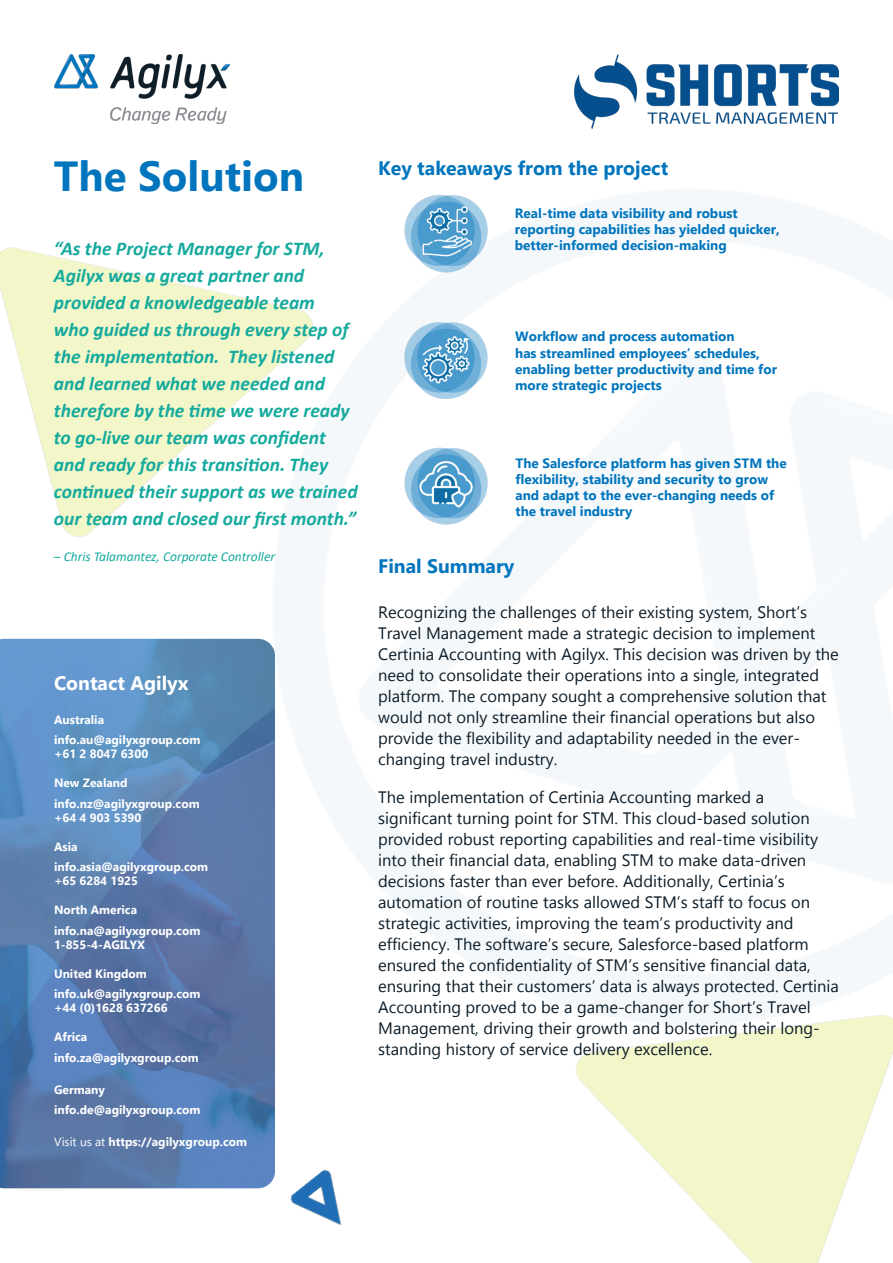
<style>
.page{position:relative;width:893px;height:1263px;background:#fff}
.page>*{position:absolute;margin:0;border:0;box-sizing:border-box;transform-origin:0 0}
.Large_white_heading{font:700 42px "Gadugi";color:#0075bd}
.t1{font:italic 700 19.5px/27px "Calibri";color:#15aa9d}
.t2{font:700 19.5px "Gadugi";color:#0075bd}
.t3{font:700 19.5px "Gadugi";color:#fff}
.Paragraph_Style_2{font:16.5px/21px "Gadugi";color:#0c1c28}
.t4{font:700 13.5px/16.2px "Gadugi";color:#0075bd}
.t5{font:italic 13.5px "Calibri";color:#15aa9d}
.t6{font:700 12px "Gadugi";color:#fff}
.s1{font-weight:400}
</style>
<div class="page">
<img style="left:1px;top:64px;width:892px;height:1125px">
<img style="left:523px;top:919px;width:370px;height:344px">
<img style="left:0;top:175px;width:353px;height:368px">
<img style="left:392px;top:434px;width:108px;height:108px">
<img style="left:54px;top:54px;width:175px;height:69px">
<img style="left:392px;top:182px;width:108px;height:107px">
<img style="left:392px;top:308px;width:108px;height:108px">
<img style="left:285px;top:1166px;width:76px;height:60px">
<img style="left:0;top:639px;width:275px;height:549px">
<img style="left:574px;top:54px;width:265px;height:74px">
<p class="Large_white_heading" style="left:54px;top:151px;width:252px">The Solution</p>
<p class="t1" style="left:54px;top:235px;width:305px">“As the Project Manager for STM, Agilyx was a great partner and provided a knowledgeable team<br>who guided us through every step of the implementation. They listened and learned what we needed and therefore by the time we were ready to go-live our team was confident and ready for this transition. They continued their support as we trained our team and closed our first month.”</p>
<p class="t5" style="left:54px;top:547px;width:223px">– Chris Talamantez, Corporate Controller</p>
<p class="t3" style="left:54px;top:672px;width:136px">Contact Agilyx</p>
<p class="t6" style="left:54px;top:712px;width:52px">Australia</p>
<p class="t6" style="left:54px;top:733px;width:148px">info.au@agilyxgroup.com</p>
<p class="t6" style="left:54px;top:747px;width:96px">+61 2 8047 6300</p>
<p class="t6" style="left:54px;top:776px;width:75px">New Zealand</p>
<p class="t6" style="left:54px;top:796px;width:147px">info.nz@agilyxgroup.com</p>
<p class="t6" style="left:54px;top:810px;width:89px">+64 4 903 5390</p>
<p class="t6" style="left:54px;top:839px;width:25px">Asia</p>
<p class="t6" style="left:54px;top:859px;width:156px">info.asia@agilyxgroup.com</p>
<p class="t6" style="left:54px;top:874px;width:86px">+65 6284 1925</p>
<p class="t6" style="left:54px;top:903px;width:85px">North America</p>
<p class="t6" style="left:54px;top:923px;width:148px">info.na@agilyxgroup.com</p>
<p class="t6" style="left:54px;top:937px;width:93px">1-855-4-AGILYX</p>
<p class="t6" style="left:54px;top:966px;width:94px">United Kingdom</p>
<p class="t6" style="left:54px;top:986px;width:148px">info.uk@agilyxgroup.com</p>
<p class="t6" style="left:54px;top:1001px;width:115px">+44 (0)1628 637266</p>
<p class="t6" style="left:54px;top:1030px;width:35px">Africa</p>
<p class="t6" style="left:54px;top:1050px;width:146px">info.za@agilyxgroup.com</p>
<p class="t6" style="left:54px;top:1082px;width:52px">Germany</p>
<p class="t6" style="left:54px;top:1102px;width:148px">info.de@agilyxgroup.com</p>
<p class="t6" style="left:54px;top:1135px;width:194px"><span class="s1">Visit us at</span> https://agilyxgroup.com</p>
<p class="t2" style="left:378px;top:156px;width:292px">Key takeaways from the project</p>
<p class="t4" style="left:515px;top:205px;width:267px">Real-time data visibility and robust reporting capabilities has yielded quicker, better-informed decision-making</p>
<p class="t4" style="left:515px;top:328px;width:263px">Workflow and process automation<br>has streamlined employees’ schedules, enabling better productivity and time for more strategic projects</p>
<p class="t4" style="left:515px;top:455px;width:273px">The Salesforce platform has given STM the flexibility, stability and security to grow and adapt to the ever-changing needs of the travel industry</p>
<p class="t2" style="left:378px;top:554px;width:138px">Final Summary</p>
<p class="Paragraph_Style_2" style="left:378px;top:601px;width:462px">Recognizing the challenges of their existing system, Short’s Travel Management made a strategic decision to implement Certinia Accounting with Agilyx. This decision was driven by the need to consolidate their operations into a single, integrated platform. The company sought a comprehensive solution that would not only streamline their financial operations but also provide the flexibility and adaptability needed in the ever&shy;changing travel industry.</p>
<p class="Paragraph_Style_2" style="left:378px;top:786px;width:462px">The implementation of Certinia Accounting marked a significant turning point for STM. This cloud-based solution provided robust reporting capabilities and real-time visibility into their financial data, enabling STM to make data-driven decisions faster than ever before. Additionally, Certinia’s automation of routine tasks allowed STM’s staff to focus on strategic activities, improving the team’s productivity and efficiency. The software’s secure, Salesforce-based platform ensured the confidentiality of STM’s sensitive financial data, ensuring that their customers’ data is always protected. Certinia Accounting proved to be a game-changer for Short’s Travel Management, driving their growth and bolstering their long&shy;standing history of service delivery excellence.</p>
</div>
